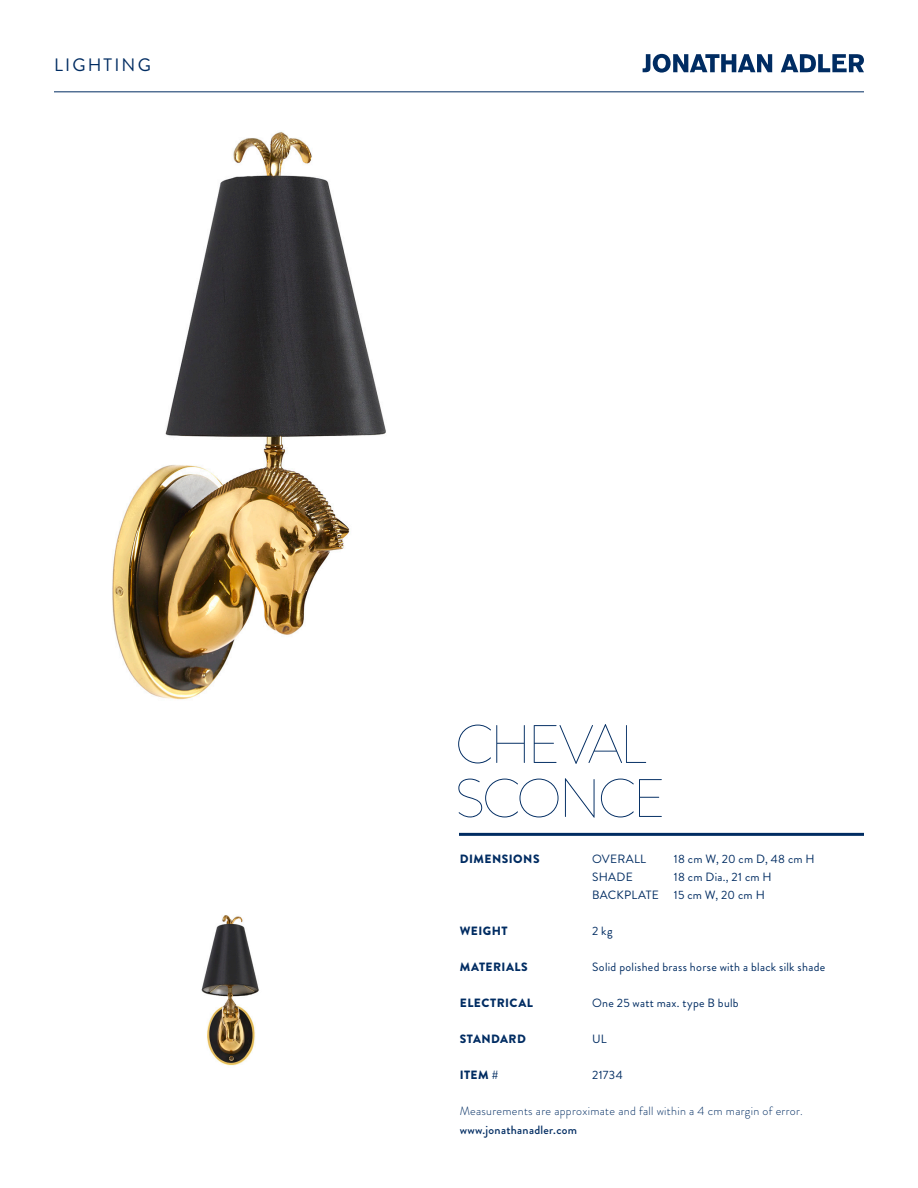
<style>
.page{position:relative;width:918px;height:1188px;background:#fff}
.page>*{position:absolute;margin:0;border:0;box-sizing:border-box;transform-origin:0 0}
.Price_-_Large{font:100 54px/54px "Brandon Grotesque";letter-spacing:-.055em;color:#002c62}
.t1{font:18px "Brandon Grotesque";letter-spacing:.12em;color:#002c62}
.t2{font:12px "Brandon Grotesque";letter-spacing:.025em;color:#002c62}
.t3{font:300 12px "Brandon Grotesque";letter-spacing:.025em;color:#002c62}
.t4{font:900 12px "Brandon Grotesque";letter-spacing:.04em;color:#002c62}
.t5{font:500 12px "Brandon Grotesque";letter-spacing:.025em;color:#002c62}
</style>
<div class="page">
<hr style="left:459px;top:833px;width:405px;height:3px;background:#002c62">
<img style="left:112px;top:131px;width:274px;height:569px">
<svg style="left:643px;top:54px;width:129px;height:19px"></svg>
<svg style="left:781px;top:54px;width:83px;height:18px"></svg>
<hr style="left:54px;top:92px;width:810px;height:1px;background:#002c62">
<img style="left:201px;top:915px;width:58px;height:151px">
<p class="t1" style="left:54px;top:53px;width:98px">LIGHTING</p>
<p class="Price_-_Large" style="left:455px;top:717px;width:213px">CHEVAL<br>SCONCE</p>
<p class="t2" style="left:592px;top:851px;width:56px">OVERALL</p>
<p class="t2" style="left:592px;top:869px;width:42px">SHADE</p>
<p class="t2" style="left:592px;top:887px;width:68px">BACKPLATE</p>
<p class="t2" style="left:592px;top:923px;width:22px">2 kg</p>
<p class="t2" style="left:592px;top:959px;width:235px">Solid polished brass horse with a black silk shade</p>
<p class="t2" style="left:592px;top:995px;width:148px">One 25 watt max. type B bulb</p>
<p class="t2" style="left:592px;top:1031px;width:16px">UL</p>
<p class="t2" style="left:592px;top:1067px;width:32px">21734</p>
<p class="t4" style="left:460px;top:850px;width:81px">DIMENSIONS</p>
<p class="t2" style="left:674px;top:851px;width:142px">18 cm W, 20 cm D, 48 cm H</p>
<p class="t2" style="left:674px;top:869px;width:99px">18 cm Dia., 21 cm H</p>
<p class="t2" style="left:674px;top:887px;width:92px">15 cm W, 20 cm H</p>
<p class="t4" style="left:460px;top:922px;width:49px">WEIGHT</p>
<p class="t4" style="left:460px;top:958px;width:70px">MATERIALS</p>
<p class="t4" style="left:460px;top:994px;width:75px">ELECTRICAL</p>
<p class="t4" style="left:460px;top:1030px;width:68px">STANDARD</p>
<p class="t4" style="left:460px;top:1066px;width:40px">ITEM #</p>
<p class="t3" style="left:460px;top:1102px;width:345px">Measurements are approximate and fall within a 4 cm margin of error.</p>
<p class="t5" style="left:460px;top:1122px;width:119px">www.jonathanadler.com</p>
</div>
